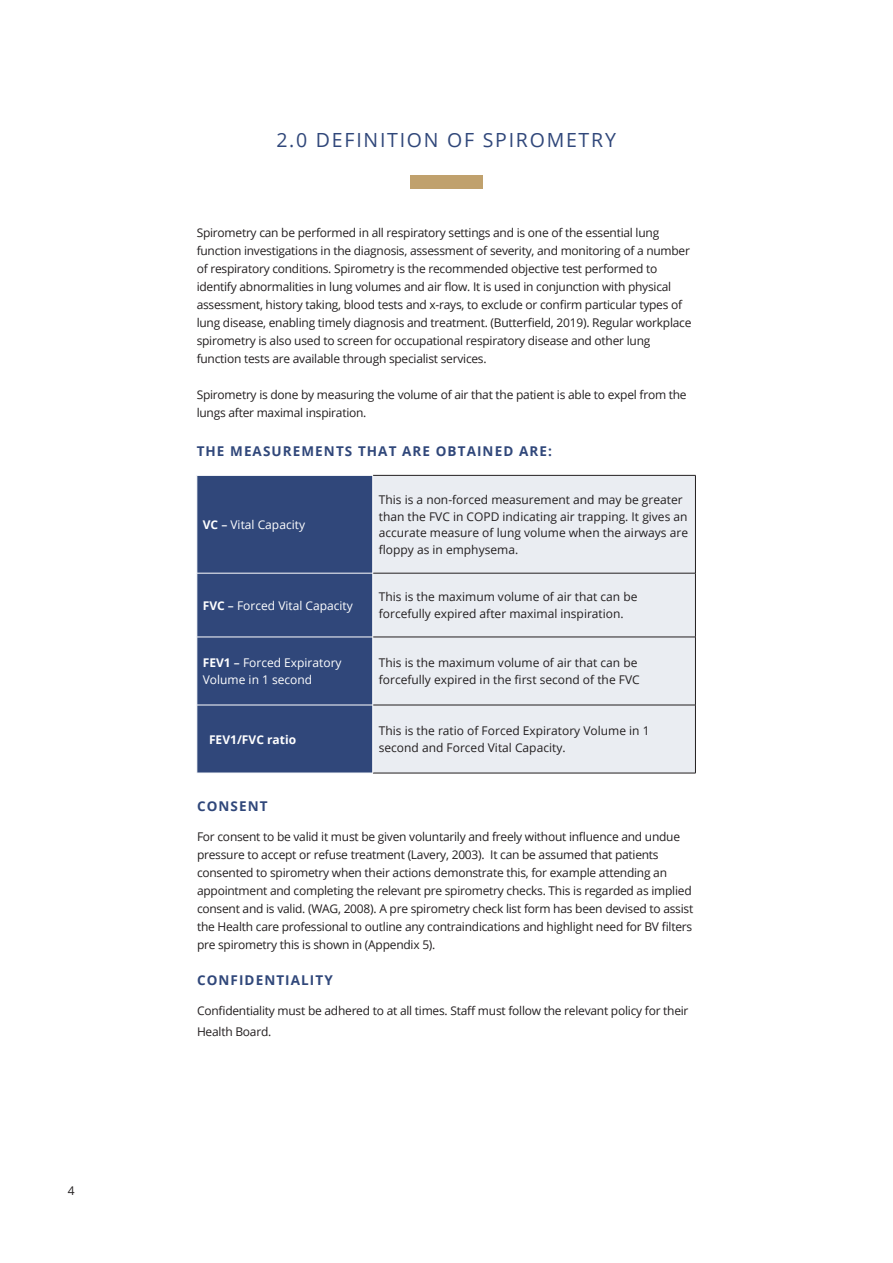
<style>
.page{position:relative;width:893px;height:1263px;background:#fff}
.page>*{position:absolute;margin:0;border:0;box-sizing:border-box;transform-origin:0 0}
.t1{font:19.5px "Open Sans";letter-spacing:.09em;color:#30477a}
.t2{font:700 13.5px "Open Sans";letter-spacing:.08em;color:#30477a}
.t3{font:12px/18px "Open Sans";letter-spacing:-.02em;color:#231f20}
.t4{font:12px/16.5px "Open Sans";color:#231f20}
.t5{font:12px/16.5px "Open Sans";color:#fff}
.t6{font:700 12px "Open Sans";color:#fff}
.s1{font-weight:700}
.s2{font-weight:600}
</style>
<div class="page">
<div style="left:410px;top:175px;width:72px;height:13px;background:#c0a16d"></div>
<div style="left:198px;top:476px;width:175px;height:297px;background:#30477a"></div>
<div style="left:374px;top:476px;width:321px;height:297px;background:#eaedf2"></div>
<hr style="left:373px;top:475px;width:323px;height:1px;background:#231f20">
<hr style="left:695px;top:475px;width:1px;height:98px;background:#231f20">
<hr style="left:373px;top:573px;width:323px;height:1px;background:#231f20">
<hr style="left:695px;top:573px;width:1px;height:64px;background:#231f20">
<hr style="left:373px;top:637px;width:323px;height:1px;background:#231f20">
<hr style="left:695px;top:637px;width:1px;height:68px;background:#231f20">
<hr style="left:373px;top:705px;width:323px;height:1px;background:#231f20">
<hr style="left:695px;top:705px;width:1px;height:68px;background:#231f20">
<hr style="left:373px;top:773px;width:323px;height:1px;background:#231f20">
<hr style="left:373px;top:475px;width:1px;height:98px;background:#fff">
<hr style="left:197px;top:573px;width:176px;height:1px;background:#fff">
<hr style="left:373px;top:573px;width:1px;height:64px;background:#fff">
<hr style="left:197px;top:637px;width:176px;height:1px;background:#fff">
<hr style="left:373px;top:637px;width:1px;height:68px;background:#fff">
<hr style="left:197px;top:705px;width:176px;height:1px;background:#fff">
<hr style="left:373px;top:705px;width:1px;height:68px;background:#fff">
<p class="t3" style="left:68px;top:1181px;width:8px">4</p>
<p class="t1" style="left:276px;top:127px;width:341px">2.0 DEFINITION OF SPIROMETRY</p>
<p class="t3" style="left:197px;top:224px;width:496px">Spirometry can be performed in all respiratory settings and is one of the essential lung function investigations in the diagnosis, assessment of severity, and monitoring of a number of respiratory conditions. Spirometry is the recommended objective test performed to identify abnormalities in lung volumes and air flow. It is used in conjunction with physical assessment, history taking, blood tests and x-rays, to exclude or confirm particular types of lung disease, enabling timely diagnosis and treatment. (Butterfield, 2019). Regular workplace spirometry is also used to screen for occupational respiratory disease and other lung function tests are available through specialist services.</p>
<p class="t3" style="left:197px;top:386px;width:491px">Spirometry is done by measuring the volume of air that the patient is able to expel from the lungs after maximal inspiration.</p>
<p class="t2" style="left:197px;top:442px;width:357px">THE MEASUREMENTS THAT ARE OBTAINED ARE:</p>
<p class="t5" style="left:203px;top:516px;width:104px"><span class="s1">VC</span> <span class="s2">–</span> Vital Capacity</p>
<p class="t4" style="left:379px;top:491px;width:311px">This is a non-forced measurement and may be greater than the FVC in COPD indicating air trapping. It gives an accurate measure of lung volume when the airways are floppy as in emphysema.</p>
<p class="t5" style="left:203px;top:597px;width:152px"><span class="s1">FVC</span> <span class="s2">–</span> Forced Vital Capacity</p>
<p class="t4" style="left:379px;top:588px;width:260px">This is the maximum volume of air that can be forcefully expired after maximal inspiration.</p>
<p class="t5" style="left:203px;top:654px;width:140px"><span class="s1">FEV1</span> <span class="s2">–</span> Forced Expiratory<br>Volume in 1 second</p>
<p class="t4" style="left:379px;top:654px;width:262px">This is the maximum volume of air that can be forcefully expired in the first second of the FVC</p>
<p class="t6" style="left:209px;top:731px;width:89px">FEV1/FVC ratio</p>
<p class="t4" style="left:379px;top:722px;width:272px">This is the ratio of Forced Expiratory Volume in 1 second and Forced Vital Capacity.</p>
<p class="t2" style="left:197px;top:796px;width:72px">CONSENT</p>
<p class="t3" style="left:197px;top:827px;width:498px">For consent to be valid it must be given voluntarily and freely without influence and undue pressure to accept or refuse treatment (Lavery, 2003). It can be assumed that patients consented to spirometry when their actions demonstrate this, for example attending an appointment and completing the relevant pre spirometry checks. This is regarded as implied consent and is valid. (WAG, 2008). A pre spirometry check list form has been devised to assist the Health care professional to outline any contraindications and highlight need for BV filters pre spirometry this is shown in (Appendix 5).</p>
<p class="t2" style="left:197px;top:970px;width:137px">CONFIDENTIALITY</p>
<p class="t3" style="left:197px;top:1000px;width:493px;line-height:21px">Confidentiality must be adhered to at all times. Staff must follow the relevant policy for their<br>Health Board.</p>
</div>
